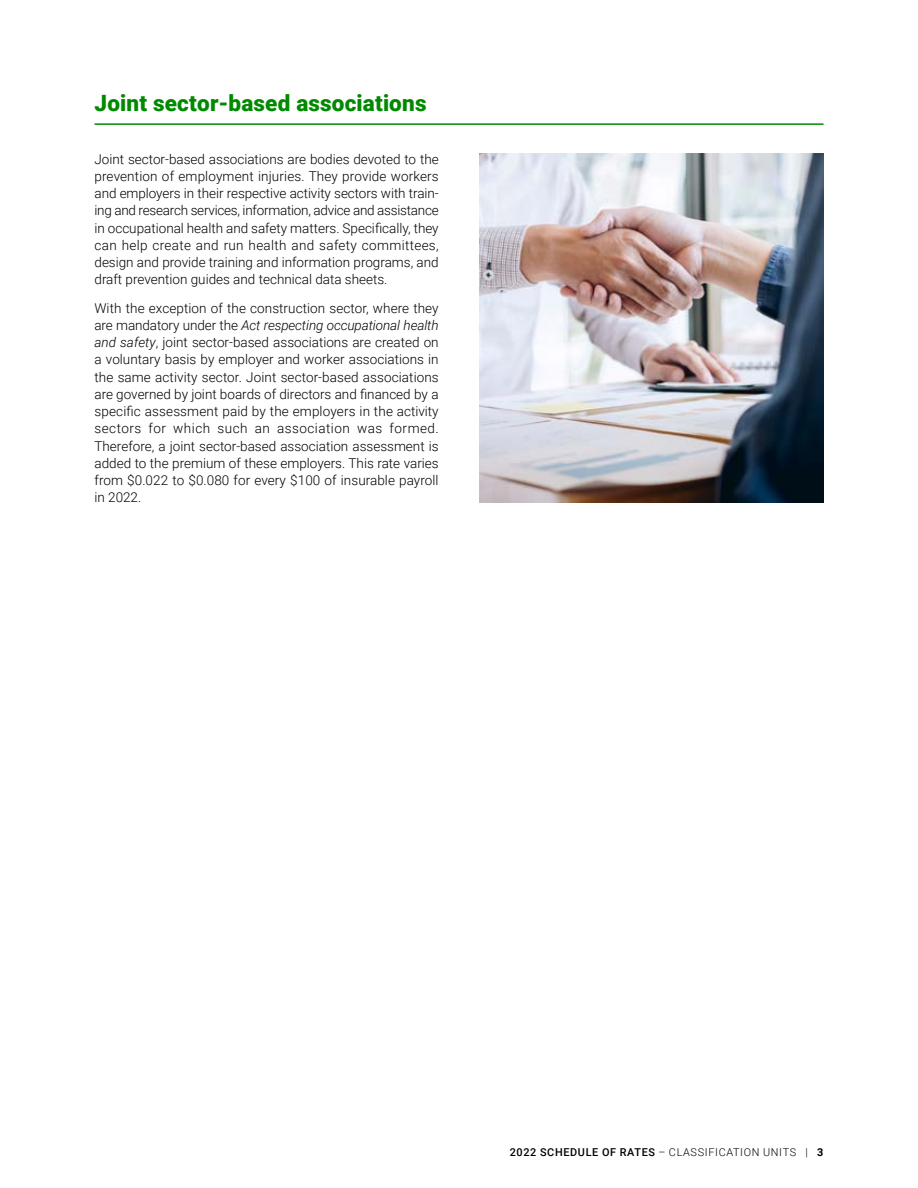
<style>
.page{position:relative;width:918px;height:1188px;background:#fff}
.page>*{position:absolute;margin:0;border:0;box-sizing:border-box;transform-origin:0 0}
.Titres_avec_filet{font:900 22.5px "Roboto";letter-spacing:.01em;color:#008a00}
.Texte_courant{font:300 13.5px/17.2px "Roboto";color:#000;text-align:justify}
.t1{font:300 10.8px "Roboto";letter-spacing:.06em;color:#000}
.s1{font-style:italic}
.s2{font-weight:500}
.s3{font-weight:700}
</style>
<div class="page">
<hr style="left:94px;top:123px;width:730px;height:2px;background:#008a00">
<img style="left:479px;top:154px;width:345px;height:349px">
<p class="Titres_avec_filet" style="left:94px;top:88px;width:334px">Joint sector-based associations</p>
<p class="Texte_courant" style="left:94px;top:150px;width:346px">Joint sector-based associations are bodies devoted to the prevention of employment injuries. They provide workers and employers in their respective activity sectors with train&shy;ing and research services, information, advice and assistance in occupational health and safety matters. Specifically, they can help create and run health and safety committees, design and provide training and information programs, and draft prevention guides and technical data sheets.</p>
<p class="Texte_courant" style="left:94px;top:299px;width:346px">With the exception of the construction sector, where they are mandatory under the <span class="s1">Act respecting occupational health and safety</span>, joint sector-based associations are created on a voluntary basis by employer and worker associations in the same activity sector. Joint sector-based associations are governed by joint boards of directors and financed by a specific assessment paid by the employers in the activity sectors for which such an association was formed.<br>Therefore, a joint sector-based association assessment is added to the premium of these employers. This rate varies from $0.022 to $0.080 for every $100 of insurable payroll in 2022.</p>
<p class="t1" style="left:510px;top:1144px;width:315px"><span class="s2">2022 SCHEDULE OF RATES</span> – CLASSIFICATION UNITS | <span class="s3">3</span></p>
</div>
